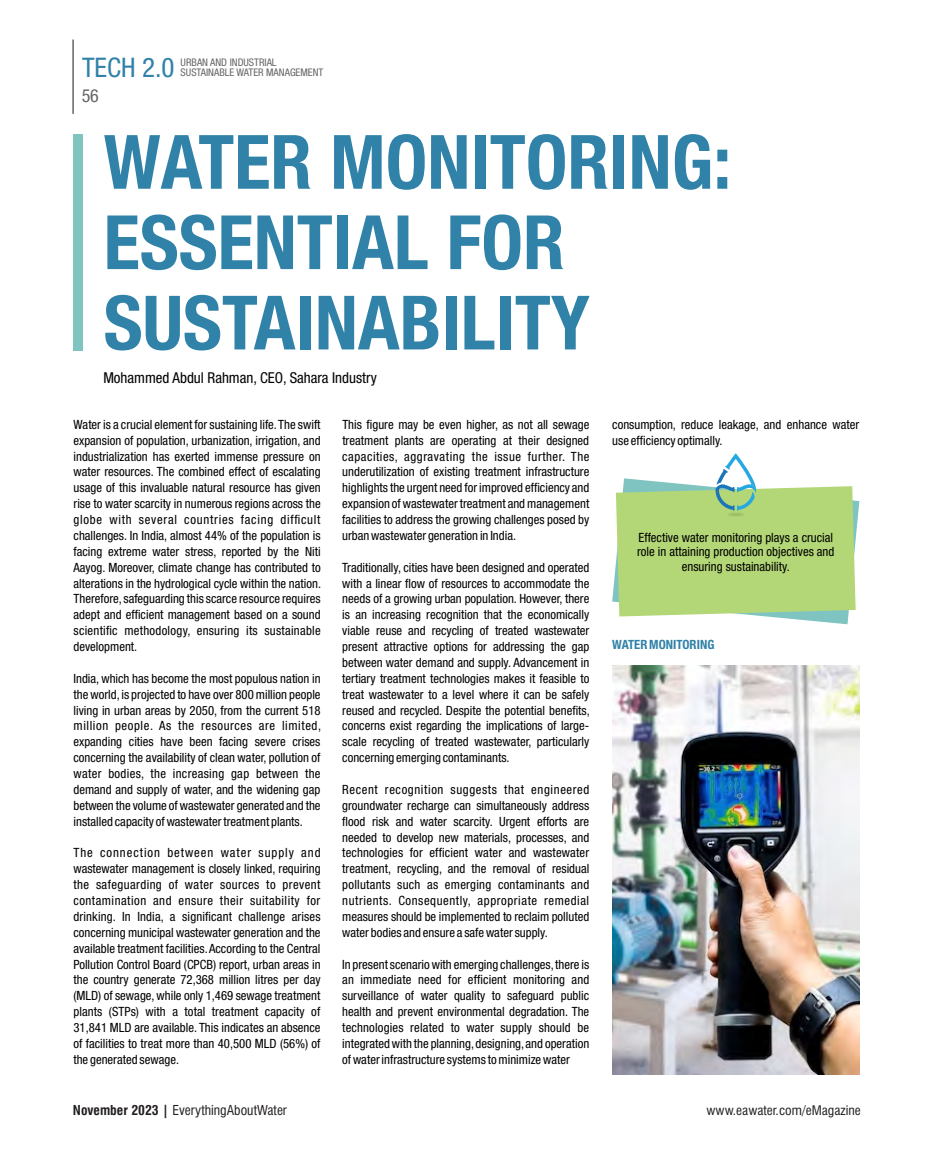
<style>
.page{position:relative;width:933px;height:1176px;background:#fff}
.page>*{position:absolute;margin:0;border:0;box-sizing:border-box;transform-origin:0 0}
.t1{font:700 condensed 75px/80.2px "Helvetica Neue LT Pro";color:#3082a8}
.t2{font:condensed 27px "Helvetica Neue LT Com";color:#3082a8}
.t3{font:condensed 18px "Helvetica Neue LT Com";color:#666}
.t4{font:condensed 15px "Helvetica Neue LT Com";color:#000}
.t5{font:condensed 13.35px "Swiss 721 BT";color:#231f20}
.t6{font:condensed 12.9px "Swiss 721 BT";color:#231f20;scale:1.06 1}
.t7{font:condensed 12.75px/15.9px "Helvetica Neue LT Com";color:#000;text-align:justify}
.t8{font:700 condensed 12.75px "Helvetica Neue LT Pro";color:#3082a8}
.t9{font:condensed 10.5px/9.9px "Helvetica Neue LT Com";color:#666}
.s1{font-weight:700}
</style>
<div class="page">
<div style="left:73px;top:134px;width:10px;height:216px;background:#7fc4c1"></div>
<hr style="left:72px;top:40px;width:2px;height:73px;background:#666">
<svg style="left:612px;top:453px;width:247px;height:171px"></svg>
<img style="left:726px;top:511px;width:19px;height:6px">
<img style="left:612px;top:665px;width:247px;height:408px">
<h2 class="t2" style="left:82px;top:57px;width:94px">TECH 2.0</h2>
<p class="t9" style="left:181px;top:59px;width:144px">URBAN AND INDUSTRIAL<br>SUSTAINABLE WATER MANAGEMENT</p>
<h3 class="t3" style="left:82px;top:89px;width:19px">56</h3>
<h1 class="t1" style="left:104px;top:132px;width:629px">WATER MONITORING:<br>ESSENTIAL FOR<br>SUSTAINABILITY</h1>
<p class="t4" style="left:103px;top:372px;width:275px">Mohammed Abdul Rahman, CEO, Sahara Industry</p>
<p class="t7" style="left:74px;top:418px;width:249px">Water is a crucial element for sustaining life. The swift expansion of population, urbanization, irrigation, and industrialization has exerted immense pressure on water resources. The combined effect of escalating usage of this invaluable natural resource has given rise to water scarcity in numerous regions across the globe with several countries facing difficult challenges. In India, almost 44% of the population is facing extreme water stress, reported by the Niti Aayog. Moreover, climate change has contributed to alterations in the hydrological cycle within the nation.<br>Therefore, safeguarding this scarce resource requires adept and efficient management based on a sound scientific methodology, ensuring its sustainable development.</p>
<p class="t7" style="left:73px;top:672px;width:249px">India, which has become the most populous nation in the world, is projected to have over 800 million people living in urban areas by 2050, from the current 518 million people. As the resources are limited, expanding cities have been facing severe crises concerning the availability of clean water, pollution of water bodies, the increasing gap between the demand and supply of water, and the widening gap between the volume of wastewater generated and the installed capacity of wastewater treatment plants.</p>
<p class="t7" style="left:73px;top:846px;width:249px">The connection between water supply and wastewater management is closely linked, requiring the safeguarding of water sources to prevent contamination and ensure their suitability for drinking. In India, a significant challenge arises concerning municipal wastewater generation and the available treatment facilities. According to the Central Pollution Control Board (CPCB) report, urban areas in the country generate 72,368 million litres per day (MLD) of sewage, while only 1,469 sewage treatment plants (STPs) with a total treatment capacity of 31,841 MLD are available. This indicates an absence of facilities to treat more than 40,500 MLD (56%) of the generated sewage.</p>
<p class="t7" style="left:342px;top:418px;width:249px">This figure may be even higher, as not all sewage treatment plants are operating at their designed capacities, aggravating the issue further. The underutilization of existing treatment infrastructure highlights the urgent need for improved efficiency and expansion of wastewater treatment and management facilities to address the growing challenges posed by urban wastewater generation in India.</p>
<p class="t7" style="left:342px;top:561px;width:249px">Traditionally, cities have been designed and operated with a linear flow of resources to accommodate the needs of a growing urban population. However, there is an increasing recognition that the economically viable reuse and recycling of treated wastewater present attractive options for addressing the gap between water demand and supply. Advancement in tertiary treatment technologies makes it feasible to treat wastewater to a level where it can be safely reused and recycled. Despite the potential benefits, concerns exist regarding the implications of large&shy;scale recycling of treated wastewater, particularly concerning emerging contaminants.</p>
<p class="t7" style="left:342px;top:783px;width:249px">Recent recognition suggests that engineered groundwater recharge can simultaneously address flood risk and water scarcity. Urgent efforts are needed to develop new materials, processes, and technologies for efficient water and wastewater treatment, recycling, and the removal of residual pollutants such as emerging contaminants and nutrients. Consequently, appropriate remedial measures should be implemented to reclaim polluted water bodies and ensure a safe water supply.</p>
<p class="t7" style="left:342px;top:957px;width:249px">In present scenario with emerging challenges, there is an immediate need for efficient monitoring and surveillance of water quality to safeguard public health and prevent environmental degradation. The technologies related to water supply should be integrated with the planning, designing, and operation of water infrastructure systems to minimize water</p>
<p class="t7" style="left:612px;top:418px;width:248px">consumption, reduce leakage, and enhance water use efficiency optimally.</p>
<p class="t7" style="left:637px;top:531px;width:199px;line-height:14.5px;text-align:center">Effective water monitoring plays a crucial role in attaining production objectives and ensuring sustainability.</p>
<p class="t8" style="left:612px;top:639px;width:104px">WATER MONITORING</p>
<p class="t5" style="left:73px;top:1103px;width:216px"><span class="s1">November 2023 |</span> EverythingAboutWater</p>
<p class="t6" style="left:706px;top:1104px;width:147px">www.eawater.com/eMagazine</p>
</div>
